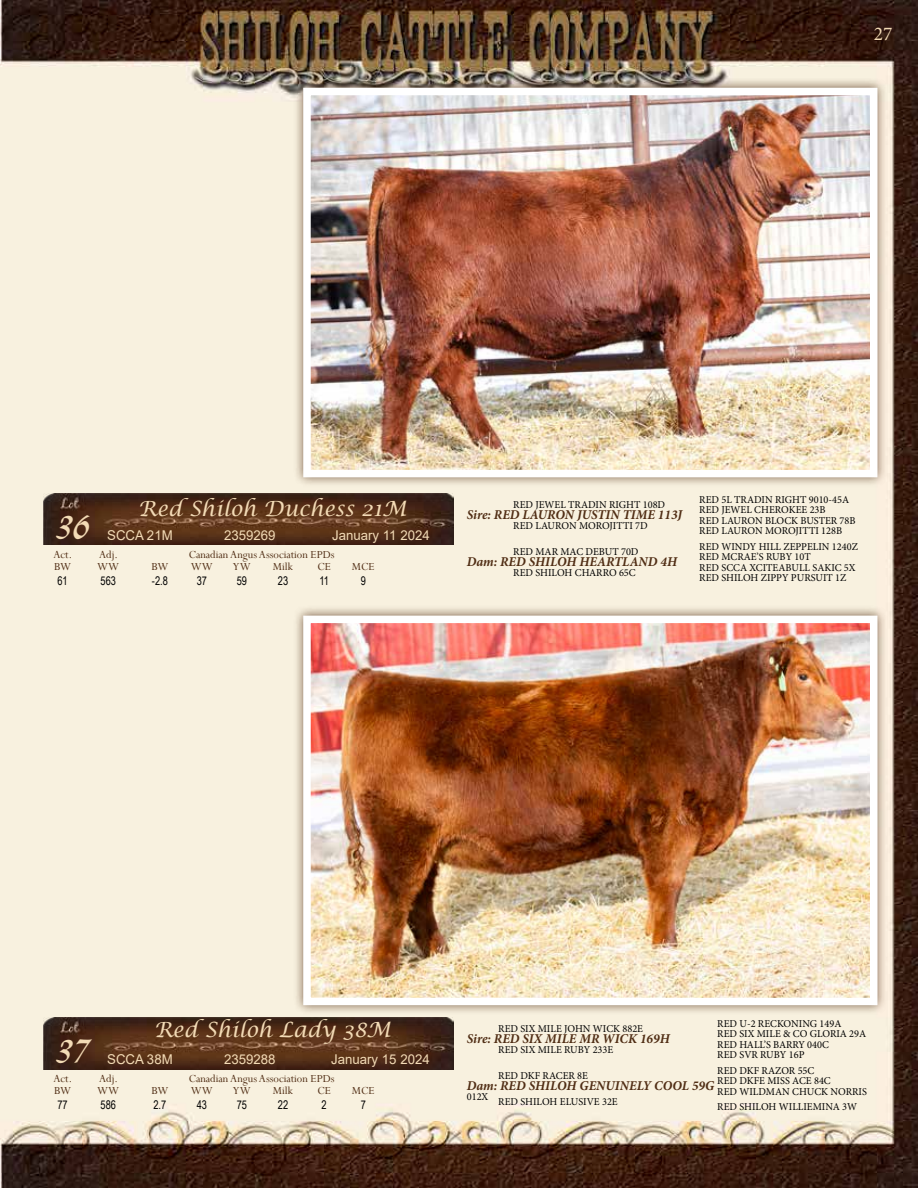
<style>
.page{position:relative;width:918px;height:1188px;background:#fff}
.page>*{position:absolute;margin:0;border:0;box-sizing:border-box;transform-origin:0 0}
.t1{font:37.5px "Lydian Cursive BT";color:#f3dbb6;scale:.89 1}
.t2{font:italic 21px "Lucida Calligraphy";color:#f3dbb6}
.t3{font:19.5px "Minion Pro";color:#f3dbb6}
.t4{font:italic 700 13.5px "Minion Pro";color:#502d14}
.t5{font:13.5px "Arial";color:#f3dbb6}
.t6{font:12px "Perpetua";color:#502d14}
.t7{font:12px "Arial Narrow";color:#000;scale:.94 1}
.t8{font:10.5px/16.6px "Minion Pro";color:#000}
</style>
<div class="page">
<img style="left:0;top:0;width:918px;height:1188px">
<div style="left:293px;top:78px;width:595px;height:409px;background:#502d14;opacity:.75"></div>
<img style="left:312px;top:97px;width:557px;height:371px">
<div style="left:303px;top:88px;width:575px;height:389px;border:8px solid #fff"></div>
<div style="left:293px;top:605px;width:595px;height:410px;background:#502d14;opacity:.75"></div>
<img style="left:312px;top:625px;width:557px;height:371px">
<div style="left:303px;top:616px;width:575px;height:389px;border:8px solid #fff"></div>
<img style="left:43px;top:494px;width:410px;height:51px">
<img style="left:43px;top:1018px;width:410px;height:51px">
<h3 class="t3" style="left:874px;top:21px;width:20px">27</h3>
<h1 class="t1" style="left:56px;top:501px;width:41px">36</h1>
<h2 class="t2" style="left:138px;top:496px;width:270px">Red Shiloh Duchess 21M</h2>
<p class="t5" style="left:107px;top:526px;width:67px">SCCA 21M</p>
<p class="t5" style="left:224px;top:526px;width:53px">2359269</p>
<p class="t5" style="left:332px;top:526px;width:99px">January 11 2024</p>
<p class="t6" style="left:54px;top:547px;width:20px">Act.</p>
<p class="t6" style="left:99px;top:547px;width:20px">Adj.</p>
<p class="t6" style="left:189px;top:547px;width:147px">Canadian Angus Association EPDs</p>
<p class="t6" style="left:54px;top:559px;width:19px">BW</p>
<p class="t6" style="left:97px;top:559px;width:24px">WW</p>
<p class="t6" style="left:151px;top:559px;width:19px">BW</p>
<p class="t6" style="left:191px;top:559px;width:24px">WW</p>
<p class="t6" style="left:233px;top:559px;width:19px">YW</p>
<p class="t6" style="left:273px;top:559px;width:22px">Milk</p>
<p class="t6" style="left:317px;top:559px;width:15px">CE</p>
<p class="t6" style="left:352px;top:559px;width:24px">MCE</p>
<p class="t7" style="left:57px;top:572px;width:12px">61</p>
<p class="t7" style="left:101px;top:572px;width:18px">563</p>
<p class="t7" style="left:152px;top:572px;width:18px">-2.8</p>
<p class="t7" style="left:197px;top:572px;width:12px">37</p>
<p class="t7" style="left:237px;top:572px;width:12px">59</p>
<p class="t7" style="left:278px;top:572px;width:12px">23</p>
<p class="t7" style="left:319px;top:572px;width:12px">11</p>
<p class="t7" style="left:361px;top:572px;width:7px">9</p>
<p class="t8" style="left:699px;top:491px;width:151px">RED 5L TRADIN RIGHT 9010-45A</p>
<p class="t8" style="left:513px;top:496px;width:153px">RED JEWEL TRADIN RIGHT 108D</p>
<p class="t8" style="left:699px;top:501px;width:128px">RED JEWEL CHEROKEE 23B</p>
<p class="t4" style="left:467px;top:505px;width:217px">Sire: RED LAURON JUSTIN TIME 113J</p>
<p class="t8" style="left:699px;top:512px;width:158px">RED LAURON BLOCK BUSTER 78B</p>
<p class="t8" style="left:513px;top:517px;width:136px">RED LAURON MOROJITTI 7D</p>
<p class="t8" style="left:699px;top:522px;width:160px">RED LAURON MOROJITTI 128B<br>RED WINDY HILL ZEPPELIN 1240Z</p>
<p class="t8" style="left:513px;top:544px;width:127px">RED MAR MAC DEBUT 70D</p>
<p class="t8" style="left:699px;top:549px;width:113px">RED MCRAE’S RUBY 10T</p>
<p class="t4" style="left:467px;top:552px;width:212px">Dam: RED SHILOH HEARTLAND 4H</p>
<p class="t8" style="left:699px;top:560px;width:158px">RED SCCA XCITEABULL SAKIC 5X</p>
<p class="t8" style="left:513px;top:564px;width:124px">RED SHILOH CHARRO 65C</p>
<p class="t8" style="left:699px;top:569px;width:149px">RED SHILOH ZIPPY PURSUIT 1Z</p>
<h1 class="t1" style="left:56px;top:1025px;width:41px">37</h1>
<h2 class="t2" style="left:154px;top:1017px;width:238px">Red Shiloh Lady 38M</h2>
<p class="t5" style="left:107px;top:1050px;width:67px">SCCA 38M</p>
<p class="t5" style="left:224px;top:1050px;width:53px">2359288</p>
<p class="t5" style="left:331px;top:1050px;width:100px">January 15 2024</p>
<p class="t6" style="left:54px;top:1071px;width:20px">Act.</p>
<p class="t6" style="left:99px;top:1071px;width:20px">Adj.</p>
<p class="t6" style="left:189px;top:1071px;width:147px">Canadian Angus Association EPDs</p>
<p class="t6" style="left:54px;top:1083px;width:19px">BW</p>
<p class="t6" style="left:97px;top:1083px;width:24px">WW</p>
<p class="t6" style="left:151px;top:1083px;width:19px">BW</p>
<p class="t6" style="left:191px;top:1083px;width:24px">WW</p>
<p class="t6" style="left:233px;top:1083px;width:19px">YW</p>
<p class="t6" style="left:273px;top:1083px;width:22px">Milk</p>
<p class="t6" style="left:317px;top:1083px;width:15px">CE</p>
<p class="t6" style="left:352px;top:1083px;width:24px">MCE</p>
<p class="t7" style="left:57px;top:1096px;width:12px">77</p>
<p class="t7" style="left:101px;top:1096px;width:18px">586</p>
<p class="t7" style="left:154px;top:1096px;width:15px">2.7</p>
<p class="t7" style="left:197px;top:1096px;width:12px">43</p>
<p class="t7" style="left:237px;top:1096px;width:12px">75</p>
<p class="t7" style="left:278px;top:1096px;width:12px">22</p>
<p class="t7" style="left:322px;top:1096px;width:7px">2</p>
<p class="t7" style="left:361px;top:1096px;width:7px">7</p>
<p class="t8" style="left:717px;top:1015px;width:126px">RED U-2 RECKONING 149A</p>
<p class="t8" style="left:498px;top:1020px;width:146px">RED SIX MILE JOHN WICK 882E</p>
<p class="t8" style="left:717px;top:1025px;width:150px">RED SIX MILE &amp; CO GLORIA 29A</p>
<p class="t4" style="left:467px;top:1029px;width:205px">Sire: RED SIX MILE MR WICK 169H</p>
<p class="t8" style="left:717px;top:1036px;width:113px">RED HALL’S BARRY 040C</p>
<p class="t8" style="left:498px;top:1041px;width:117px">RED SIX MILE RUBY 233E</p>
<p class="t8" style="left:717px;top:1046px;width:99px">RED SVR RUBY 16P<br>RED DKF RAZOR 55C</p>
<p class="t8" style="left:498px;top:1068px;width:91px">RED DKF RACER 8E</p>
<p class="t8" style="left:717px;top:1073px;width:115px">RED DKFE MISS ACE 84C</p>
<p class="t4" style="left:467px;top:1076px;width:249px">Dam: RED SHILOH GENUINELY COOL 59G</p>
<p class="t8" style="left:717px;top:1084px;width:151px">RED WILDMAN CHUCK NORRIS</p>
<p class="t8" style="left:467px;top:1089px;width:23px">012X</p>
<p class="t8" style="left:498px;top:1093px;width:121px">RED SHILOH ELUSIVE 32E</p>
<p class="t8" style="left:717px;top:1098px;width:141px">RED SHILOH WILLIEMINA 3W</p>
</div>
